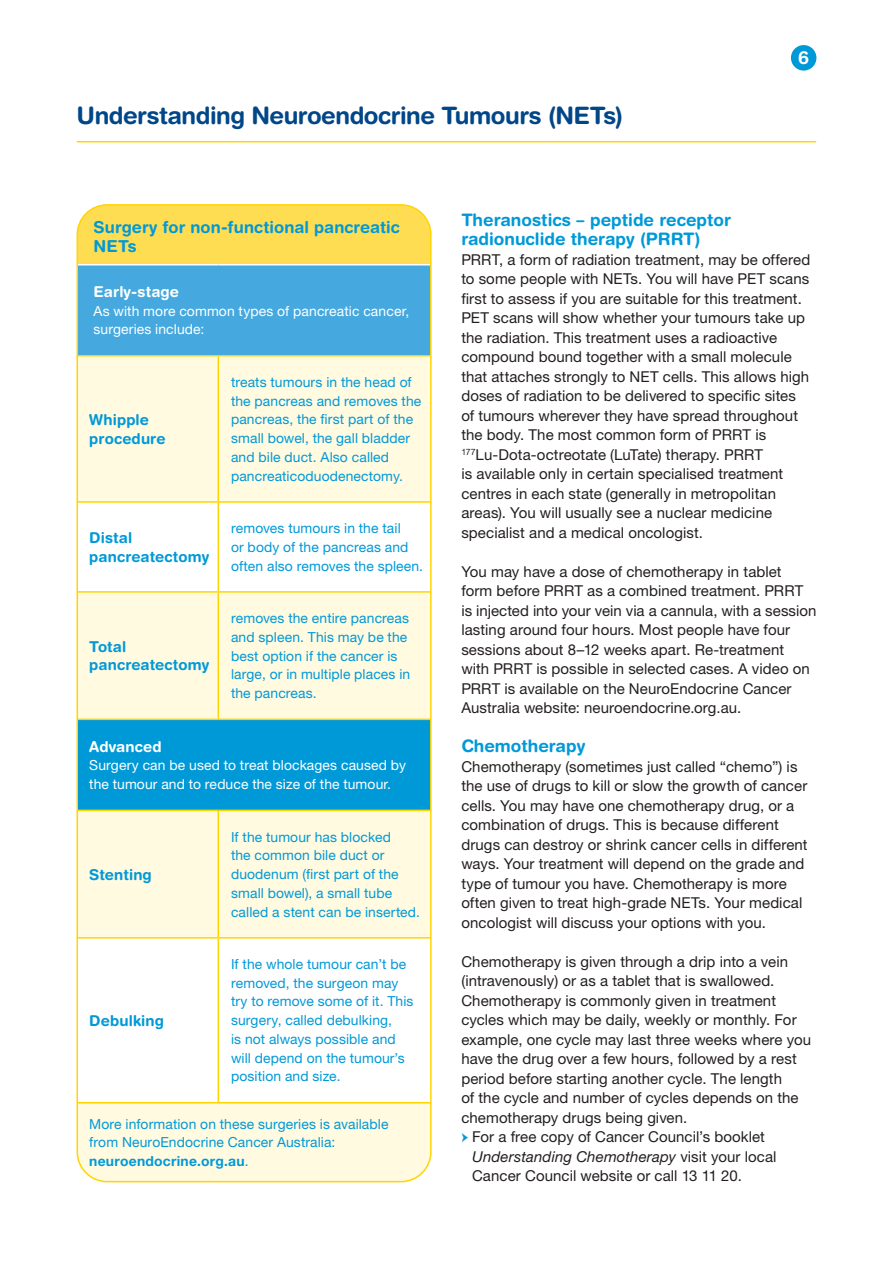
<style>
.page{position:relative;width:893px;height:1263px;background:#fff}
.page>*{position:absolute;margin:0;border:0;box-sizing:border-box;transform-origin:0 0}
.t1{font:700 24px "Helvetica Rounded LT Std";letter-spacing:-.02em;color:#004688}
.t2{font:700 18px "Helvetica Rounded LT Std";color:#fff}
.t3{font:700 17.25px/19.5px "Helvetica Rounded LT Std";color:#0099d8}
.t4{font:700 16.5px/18.8px "Helvetica Rounded LT Std";letter-spacing:.005em;color:#0099d8}
.t5{font:15px/19.5px "Helvetica Neue LT Std";letter-spacing:.005em;color:#241f1f}
.t6{font:700 15px/18.8px "Helvetica Rounded LT Std";letter-spacing:.01em;color:#0099d8}
.t7{font:700 15px "Helvetica Rounded LT Std";letter-spacing:.01em;color:#fff}
.t8{font:13.8px/18.8px "Helvetica Neue LT Std";letter-spacing:.01em;color:#0099d8}
.t9{font:13.8px/18.8px "Helvetica Neue LT Std";letter-spacing:.01em;color:#fff}
.s1{font-weight:700}
.s2{font-family:"Minion Pro";font-weight:500;font-size:16.5px;color:#0099d8}
.s3{font-style:italic}
</style>
<div class="page">
<hr style="left:77px;top:141px;width:739px;height:1px;background:#ffd700">
<div style="left:791px;top:45px;width:25px;height:26px;background:#0099d8;border-radius:50%"></div>
<div style="left:77px;top:205px;width:354px;height:60px;background:#ffdd52"></div>
<div style="left:77px;top:265px;width:354px;height:91px;background:#45a9df"></div>
<div style="left:77px;top:356px;width:352px;height:825px;background:#fffae0"></div>
<svg style="left:80px;top:503px;width:349px;height:599px;fill:#fffae0"></svg>
<div style="left:77px;top:719px;width:354px;height:91px;background:#0099d8"></div>
<hr style="left:77px;top:264px;width:141px;height:1px;background:#fff">
<hr style="left:218px;top:264px;width:213px;height:1px;background:#fff">
<hr style="left:218px;top:356px;width:1px;height:145px;background:#ffd500">
<hr style="left:77px;top:501px;width:141px;height:2px;background:#ffd500">
<hr style="left:218px;top:501px;width:213px;height:2px;background:#ffd500">
<hr style="left:218px;top:503px;width:1px;height:88px;background:#ffd500">
<hr style="left:77px;top:591px;width:141px;height:2px;background:#ffd500">
<hr style="left:218px;top:591px;width:213px;height:2px;background:#ffd500">
<hr style="left:218px;top:593px;width:1px;height:125px;background:#ffd500">
<hr style="left:77px;top:718px;width:141px;height:2px;background:#ffd500">
<hr style="left:218px;top:718px;width:213px;height:2px;background:#ffd500">
<hr style="left:77px;top:810px;width:141px;height:1px;background:#ffd500">
<hr style="left:218px;top:810px;width:213px;height:1px;background:#ffd500">
<hr style="left:218px;top:811px;width:1px;height:126px;background:#ffd500">
<hr style="left:77px;top:937px;width:141px;height:1px;background:#ffd500">
<hr style="left:218px;top:937px;width:213px;height:1px;background:#ffd500">
<hr style="left:218px;top:938px;width:1px;height:164px;background:#ffd500">
<hr style="left:77px;top:1102px;width:141px;height:1px;background:#ffd500">
<hr style="left:218px;top:1102px;width:213px;height:1px;background:#ffd500">
<hr style="left:77px;top:355px;width:141px;height:1px;background:#ffd500">
<hr style="left:218px;top:355px;width:213px;height:1px;background:#ffd500">
<div style="left:77px;top:204px;width:355px;height:978px;border:2px solid #ffd500;border-radius:30px"></div>
<h1 class="t1" style="left:77px;top:101px;width:548px">Understanding Neuroendocrine Tumours (NETs)</h1>
<p class="t2" style="left:798px;top:47px;width:13px">6</p>
<p class="t4" style="left:94px;top:218px;width:308px">Surgery for non-functional pancreatic<br>NETs</p>
<p class="t7" style="left:94px;top:283px;width:87px">Early-stage</p>
<p class="t9" style="left:94px;top:301px;width:317px">As with more common types of pancreatic cancer, surgeries include:</p>
<p class="t6" style="left:89px;top:410px;width:78px">Whipple procedure</p>
<p class="t8" style="left:231px;top:372px;width:192px">treats tumours in the head of the pancreas and removes the pancreas, the first part of the small bowel, the gall bladder and bile duct. Also called pancreaticoduodenectomy.</p>
<p class="t6" style="left:89px;top:528px;width:121px">Distal pancreatectomy</p>
<p class="t8" style="left:231px;top:519px;width:194px">removes tumours in the tail<br>or body of the pancreas and often also removes the spleen.</p>
<p class="t6" style="left:89px;top:637px;width:121px">Total pancreatectomy</p>
<p class="t8" style="left:231px;top:609px;width:181px">removes the entire pancreas and spleen. This may be the best option if the cancer is large, or in multiple places in the pancreas.</p>
<p class="t7" style="left:89px;top:737px;width:74px">Advanced</p>
<p class="t9" style="left:89px;top:756px;width:318px">Surgery can be used to treat blockages caused by the tumour and to reduce the size of the tumour.</p>
<p class="t6" style="left:89px;top:864px;width:64px">Stenting</p>
<p class="t8" style="left:231px;top:827px;width:190px">If the tumour has blocked<br>the common bile duct or duodenum (first part of the small bowel), a small tube called a stent can be inserted.</p>
<p class="t8" style="left:231px;top:954px;width:184px">If the whole tumour can’t be removed, the surgeon may try to remove some of it. This surgery, called debulking,<br>is not always possible and will depend on the tumour’s position and size.</p>
<p class="t8" style="left:89px;top:1114px;width:301px">More information on these surgeries is available from NeuroEndocrine Cancer Australia: <span class="s1">neuroendocrine.org.au</span>.</p>
<p class="t6" style="left:89px;top:1011px;width:76px">Debulking</p>
<p class="t3" style="left:461px;top:210px;width:271px">Theranostics – peptide receptor radionuclide therapy (PRRT)</p>
<p class="t5" style="left:461px;top:250px;width:350px">PRRT, a form of radiation treatment, may be offered to some people with NETs. You will have PET scans first to assess if you are suitable for this treatment.<br>PET scans will show whether your tumours take up the radiation. This treatment uses a radioactive compound bound together with a small molecule that attaches strongly to NET cells. This allows high doses of radiation to be delivered to specific sites of tumours wherever they have spread throughout the body. The most common form of PRRT is <sup>177</sup>Lu-Dota-octreotate (LuTate) therapy. PRRT<br>is available only in certain specialised treatment centres in each state (generally in metropolitan areas). You will usually see a nuclear medicine specialist and a medical oncologist.</p>
<p class="t5" style="left:461px;top:562px;width:357px">You may have a dose of chemotherapy in tablet form before PRRT as a combined treatment. PRRT is injected into your vein via a cannula, with a session lasting around four hours. Most people have four sessions about 8–12 weeks apart. Re-treatment<br>with PRRT is possible in selected cases. A video on PRRT is available on the NeuroEndocrine Cancer Australia website: neuroendocrine.org.au.</p>
<p class="t3" style="left:461px;top:736px;width:125px">Chemotherapy</p>
<p class="t5" style="left:461px;top:757px;width:348px">Chemotherapy (sometimes just called “chemo”) is the use of drugs to kill or slow the growth of cancer cells. You may have one chemotherapy drug, or a combination of drugs. This is because different drugs can destroy or shrink cancer cells in different ways. Your treatment will depend on the grade and type of tumour you have. Chemotherapy is more often given to treat high-grade NETs. Your medical oncologist will discuss your options with you.</p>
<p class="t5" style="left:461px;top:952px;width:351px">Chemotherapy is given through a drip into a vein (intravenously) or as a tablet that is swallowed.<br>Chemotherapy is commonly given in treatment cycles which may be daily, weekly or monthly. For example, one cycle may last three weeks where you have the drug over a few hours, followed by a rest period before starting another cycle. The length<br>of the cycle and number of cycles depends on the chemotherapy drugs being given.</p>
<p class="t5" style="left:472px;top:1127px;width:306px;text-indent:-11px"><span class="s2">→</span> For a free copy of Cancer Council’s booklet<br><span class="s3">Understanding Chemotherapy</span> visit your local<br>Cancer Council website or call 13 11 20.</p>
</div>
